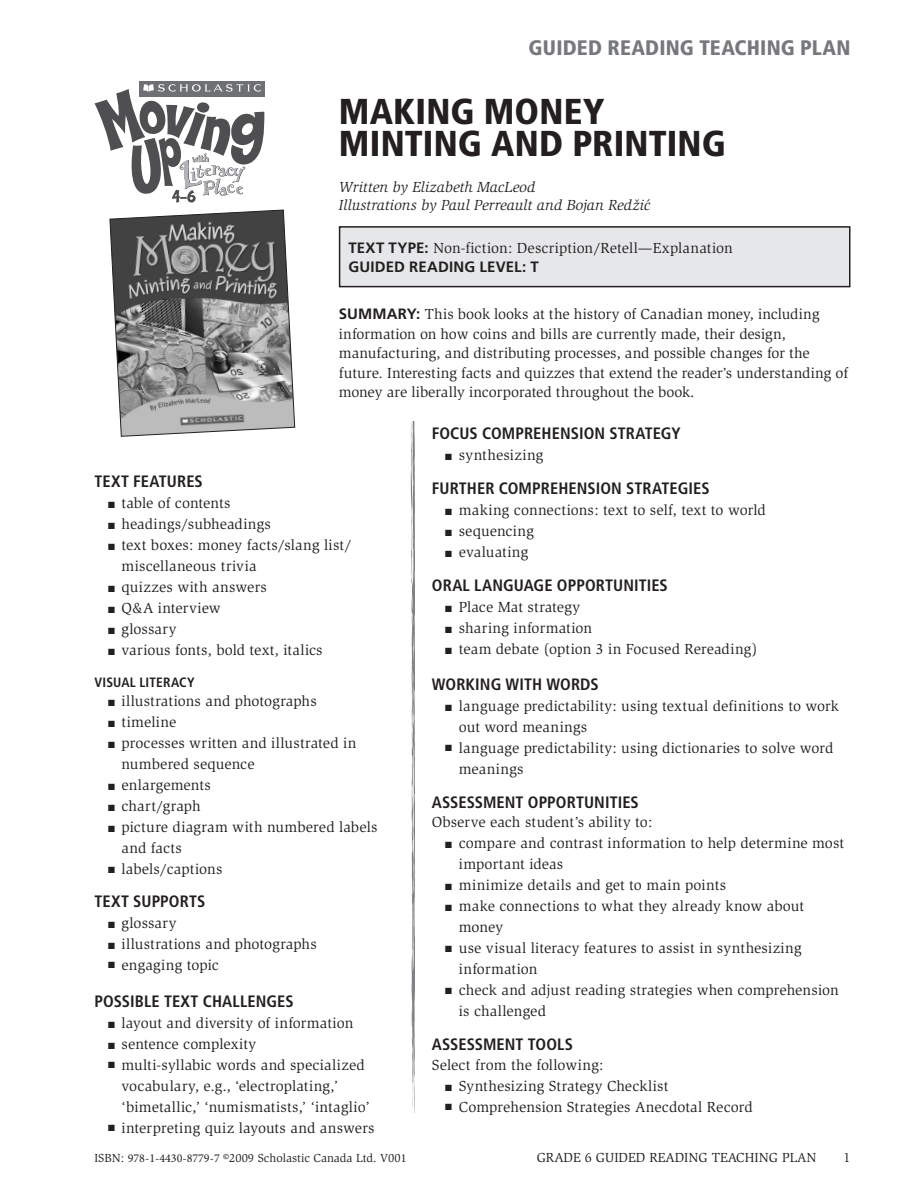
<style>
.page{position:relative;width:918px;height:1188px;background:#fff}
.page>*{position:absolute;margin:0;border:0;box-sizing:border-box;transform-origin:0 0}
.t1{font:900 condensed 36px/31.5px "Frutiger";letter-spacing:.005em;color:#231f20}
.t2{font:900 condensed 21px "Frutiger";letter-spacing:.01em;color:#76787b}
.t3{font:700 condensed 16.5px "Frutiger";letter-spacing:.005em;color:#231f20}
.t4{font:15px/21px "Slimbach";letter-spacing:.01em;color:#231f20}
.t5{font:italic 15px/18px "Slimbach";letter-spacing:.005em;color:#231f20}
.t6{font:700 15px "Frutiger";letter-spacing:.01em;color:#231f20}
.t7{font:13.5px "Slimbach";color:#231f20}
.t8{font:700 condensed 13.5px "Frutiger";letter-spacing:.01em;color:#231f20}
.t9{font:12px "Slimbach";color:#231f20}
.s1{font-family:"Frutiger";font-weight:700}
.s2{font-family:"Minion Pro"}
</style>
<div class="page">
<div style="left:340px;top:227px;width:510px;height:60px;background:#e6e7e9"></div>
<div style="left:339px;top:226px;width:511px;height:61px;border:2px solid #231f20"></div>
<div style="left:139px;top:81px;width:126px;height:15px;background:#6f7073"></div>
<svg style="left:95px;top:84px;width:170px;height:119px"></svg>
<svg style="left:411px;top:421px;width:4px;height:691px;background:#b5b6b8"></svg>
<svg style="left:109px;top:209px;width:187px;height:228px;background:#888"></svg>
<h2 class="t2" style="left:529px;top:35px;width:323px">GUIDED READING TEACHING PLAN</h2>
<h1 class="t1" style="left:339px;top:96px;width:388px">MAKING MONEY<br>MINTING AND PRINTING</h1>
<p class="t5" style="left:339px;top:178px;width:311px">Written by Elizabeth MacLeod<br>Illustrations by Paul Perreault and Bojan Redži´</p>
<p class="t5" style="left:644px;top:196px;width:8px">c</p>
<p class="t4" style="left:348px;top:237px;width:386px"><span class="s1">TEXT TYPE:</span> Non-fiction: Description/Retell—Explanation</p>
<p class="t6" style="left:348px;top:258px;width:192px">GUIDED READING LEVEL: T</p>
<p class="t4" style="left:339px;top:304px;width:511px;line-height:19.5px"><span class="s1">SUMMARY:</span> This book looks at the history of Canadian money, including information on how coins and bills are currently made, their design, manufacturing, and distributing processes, and possible changes for the future. Interesting facts and quizzes that extend the reader’s understanding of money are liberally incorporated throughout the book.</p>
<p class="t3" style="left:432px;top:423px;width:250px">FOCUS COMPREHENSION STRATEGY</p>
<p class="t4" style="left:445px;top:444px;width:100px">■ synthesizing</p>
<p class="t3" style="left:432px;top:478px;width:279px">FURTHER COMPREHENSION STRATEGIES</p>
<p class="t4" style="left:445px;top:499px;width:322px">■ making connections: text to self, text to world</p>
<p class="t4" style="left:445px;top:520px;width:90px">■ sequencing</p>
<p class="t4" style="left:445px;top:541px;width:85px">■ evaluating</p>
<p class="t3" style="left:432px;top:575px;width:238px">ORAL LANGUAGE OPPORTUNITIES</p>
<p class="t4" style="left:445px;top:597px;width:136px">■ Place Mat strategy</p>
<p class="t4" style="left:445px;top:618px;width:148px">■ sharing information</p>
<p class="t4" style="left:445px;top:639px;width:314px">■ team debate (option 3 in Focused Rereading)</p>
<p class="t3" style="left:432px;top:674px;width:169px">WORKING WITH WORDS</p>
<p class="t4" style="left:459px;top:695px;width:382px;text-indent:-13px">■ language predictability: using textual definitions to work out word meanings</p>
<p class="t4" style="left:459px;top:737px;width:376px;text-indent:-13px">■ language predictability: using dictionaries to solve word meanings</p>
<p class="t3" style="left:432px;top:792px;width:208px">ASSESSMENT OPPORTUNITIES</p>
<p class="t4" style="left:432px;top:812px;width:222px">Observe each student’s ability to:</p>
<p class="t4" style="left:459px;top:833px;width:387px;text-indent:-13px">■ compare and contrast information to help determine most important ideas</p>
<p class="t4" style="left:445px;top:875px;width:282px">■ minimize details and get to main points</p>
<p class="t4" style="left:459px;top:896px;width:347px;text-indent:-13px">■ make connections to what they already know about money</p>
<p class="t4" style="left:459px;top:938px;width:344px;text-indent:-13px">■ use visual literacy features to assist in synthesizing information</p>
<p class="t4" style="left:459px;top:980px;width:381px;text-indent:-13px">■ check and adjust reading strategies when comprehension is challenged</p>
<p class="t3" style="left:432px;top:1035px;width:143px">ASSESSMENT TOOLS</p>
<p class="t4" style="left:432px;top:1054px;width:173px">Select from the following:</p>
<p class="t4" style="left:445px;top:1075px;width:225px">■ Synthesizing Strategy Checklist</p>
<p class="t4" style="left:445px;top:1096px;width:309px">■ Comprehension Strategies Anecdotal Record</p>
<p class="t3" style="left:94px;top:472px;width:110px">TEXT FEATURES</p>
<p class="t4" style="left:108px;top:493px;width:124px">■ table of contents</p>
<p class="t4" style="left:108px;top:514px;width:165px">■ headings/subheadings</p>
<p class="t4" style="left:121px;top:535px;width:231px;text-indent:-13px">■ text boxes: money facts/slang list/ miscellaneous trivia</p>
<p class="t4" style="left:108px;top:577px;width:160px">■ quizzes with answers</p>
<p class="t4" style="left:108px;top:598px;width:114px">■ Q&amp;A interview</p>
<p class="t4" style="left:108px;top:619px;width:70px">■ glossary</p>
<p class="t4" style="left:108px;top:640px;width:216px">■ various fonts, bold text, italics</p>
<p class="t8" style="left:94px;top:674px;width:102px">VISUAL LITERACY</p>
<p class="t4" style="left:108px;top:691px;width:210px">■ illustrations and photographs</p>
<p class="t4" style="left:108px;top:712px;width:70px">■ timeline</p>
<p class="t4" style="left:121px;top:733px;width:236px;text-indent:-13px">■ processes written and illustrated in numbered sequence</p>
<p class="t4" style="left:108px;top:775px;width:104px">■ enlargements</p>
<p class="t4" style="left:108px;top:796px;width:94px">■ chart/graph</p>
<p class="t4" style="left:121px;top:817px;width:258px;text-indent:-13px">■ picture diagram with numbered labels and facts</p>
<p class="t4" style="left:108px;top:859px;width:116px">■ labels/captions</p>
<p class="t3" style="left:94px;top:891px;width:112px">TEXT SUPPORTS</p>
<p class="t4" style="left:108px;top:912px;width:70px">■ glossary</p>
<p class="t4" style="left:108px;top:933px;width:210px">■ illustrations and photographs</p>
<p class="t4" style="left:108px;top:954px;width:112px">■ engaging topic</p>
<p class="t3" style="left:94px;top:991px;width:201px">POSSIBLE TEXT CHALLENGES</p>
<p class="t4" style="left:108px;top:1012px;width:247px">■ layout and diversity of information</p>
<p class="t4" style="left:108px;top:1033px;width:150px">■ sentence complexity</p>
<p class="t4" style="left:121px;top:1054px;width:250px;text-indent:-13px">■ multi-syllabic words and specialized vocabulary, e.g., ‘electroplating,’ ‘bimetallic,’ ‘numismatists,’ ‘intaglio’</p>
<p class="t4" style="left:108px;top:1117px;width:268px">■ interpreting quiz layouts and answers</p>
<p class="t9" style="left:94px;top:1151px;width:313px">ISBN: <span class="s2">978-1-4430-8779-7</span> ©2009 Scholastic Canada Ltd. V00<span class="s2">1</span></p>
<p class="t7" style="left:537px;top:1149px;width:281px">GRADE 6 GUIDED READING TEACHING PLAN</p>
<p class="t7" style="left:844px;top:1149px;width:8px">1</p>
</div>
